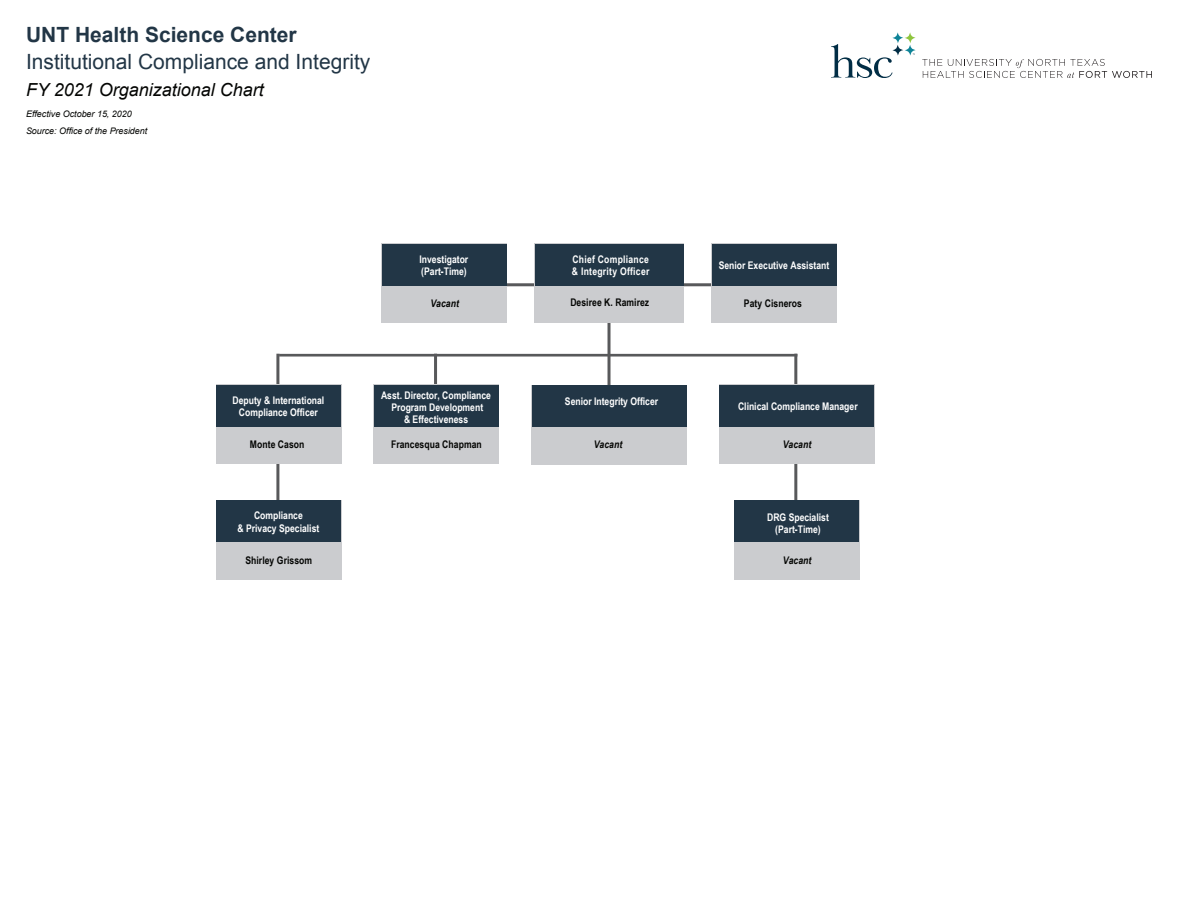
<style>
.page{position:relative;width:1188px;height:918px;background:#fff}
.page>*{position:absolute;margin:0;border:0;box-sizing:border-box;transform-origin:0 0}
.t1{font:21px "Arial";color:#223646}
.t2{font:700 21px "Arial";color:#223646}
.t3{font:italic 18px "Arial";color:#040503}
.t4{font:700 10.5px/12.6px "Arial Narrow";color:#fff;text-align:center}
.t5{font:700 10.5px "Arial Narrow";letter-spacing:.005em;color:#040503}
.t6{font:700 10.5px/12.6px "Arial Narrow";letter-spacing:.025em;color:#fff}
.t7{font:italic 700 10.5px "Arial Narrow";letter-spacing:.005em;color:#040503}
.t8{font:italic 9px/17.4px "Arial";letter-spacing:-.005em;color:#040503}
</style>
<div class="page">
<hr style="left:276px;top:462px;width:3px;height:70px;background:#58595b">
<div style="left:216px;top:500px;width:125px;height:80px;background:#cbcccf"></div>
<div style="left:216px;top:501px;width:125px;height:41px;background:#223646"></div>
<hr style="left:442px;top:283px;width:332px;height:3px;background:#58595b">
<hr style="left:608px;top:311px;width:2px;height:75px;background:#58595b">
<div style="left:534px;top:244px;width:150px;height:79px;background:#cbcccf"></div>
<div style="left:535px;top:244px;width:148px;height:42px;background:#223646"></div>
<hr style="left:279px;top:354px;width:518px;height:3px;background:#58595b">
<hr style="left:794px;top:354px;width:3px;height:69px;background:#58595b">
<hr style="left:794px;top:444px;width:3px;height:70px;background:#58595b">
<div style="left:531px;top:385px;width:156px;height:80px;background:#cbcccf"></div>
<div style="left:532px;top:385px;width:154px;height:42px;background:#223646"></div>
<div style="left:711px;top:244px;width:126px;height:79px;background:#cbcccf"></div>
<div style="left:712px;top:244px;width:125px;height:42px;background:#223646"></div>
<div style="left:381px;top:244px;width:126px;height:79px;background:#cbcccf"></div>
<div style="left:382px;top:244px;width:125px;height:42px;background:#223646"></div>
<div style="left:719px;top:384px;width:155px;height:80px;background:#cbcccf"></div>
<div style="left:719px;top:385px;width:155px;height:41px;background:#223646"></div>
<hr style="left:276px;top:354px;width:3px;height:69px;background:#58595b">
<div style="left:216px;top:384px;width:125px;height:80px;background:#cbcccf"></div>
<div style="left:216px;top:385px;width:125px;height:41px;background:#223646"></div>
<hr style="left:434px;top:354px;width:3px;height:69px;background:#58595b">
<div style="left:373px;top:384px;width:126px;height:80px;background:#cbcccf"></div>
<div style="left:374px;top:385px;width:125px;height:41px;background:#223646"></div>
<div style="left:734px;top:500px;width:126px;height:80px;background:#cbcccf"></div>
<div style="left:734px;top:501px;width:125px;height:41px;background:#223646"></div>
<svg style="left:922px;top:59px;width:230px;height:19px"></svg>
<svg style="left:892px;top:32px;width:12px;height:12px"></svg>
<svg style="left:904px;top:32px;width:12px;height:12px"></svg>
<svg style="left:892px;top:44px;width:12px;height:12px"></svg>
<svg style="left:904px;top:44px;width:12px;height:12px"></svg>
<svg style="left:831px;top:44px;width:62px;height:34px"></svg>
<h1 class="t2" style="left:26px;top:21px;width:272px">UNT Health Science Center</h1>
<h1 class="t1" style="left:26px;top:48px;width:346px">Institutional Compliance and Integrity</h1>
<h2 class="t3" style="left:26px;top:78px;width:239px">FY 2021 Organizational Chart</h2>
<p class="t8" style="left:26px;top:105px;width:123px">Effective October 15, 2020<br>Source: Office of the President</p>
<p class="t4" style="left:233px;top:393px;width:93px">Deputy &amp; International<br>Compliance Officer</p>
<p class="t5" style="left:250px;top:437px;width:56px">Monte Cason</p>
<p class="t4" style="left:238px;top:509px;width:83px">Compliance<br>&amp; Privacy Specialist</p>
<p class="t5" style="left:245px;top:552px;width:68px">Shirley Grissom</p>
<p class="t4" style="left:420px;top:252px;width:50px;text-align:left">Investigator (Part-Time)</p>
<p class="t7" style="left:430px;top:296px;width:30px">Vacant</p>
<p class="t4" style="left:381px;top:389px;width:112px;line-height:12px">Asst. Director, Compliance<br>Program Development<br>&amp; Effectiveness</p>
<p class="t5" style="left:391px;top:437px;width:92px">Francesqua Chapman</p>
<p class="t6" style="left:572px;top:252px;width:79px">Chief Compliance &amp; Integrity Officer</p>
<p class="t5" style="left:570px;top:294px;width:80px">Desiree K. Ramirez</p>
<p class="t4" style="left:565px;top:395px;width:95px">Senior Integrity Officer</p>
<p class="t7" style="left:594px;top:437px;width:30px">Vacant</p>
<p class="t4" style="left:719px;top:258px;width:112px">Senior Executive Assistant</p>
<p class="t5" style="left:744px;top:296px;width:60px">Paty Cisneros</p>
<p class="t4" style="left:738px;top:399px;width:121px">Clinical Compliance Manager</p>
<p class="t7" style="left:783px;top:437px;width:30px">Vacant</p>
<p class="t4" style="left:767px;top:510px;width:63px">DRG Specialist (Part-Time)</p>
<p class="t7" style="left:783px;top:552px;width:30px">Vacant</p>
</div>
